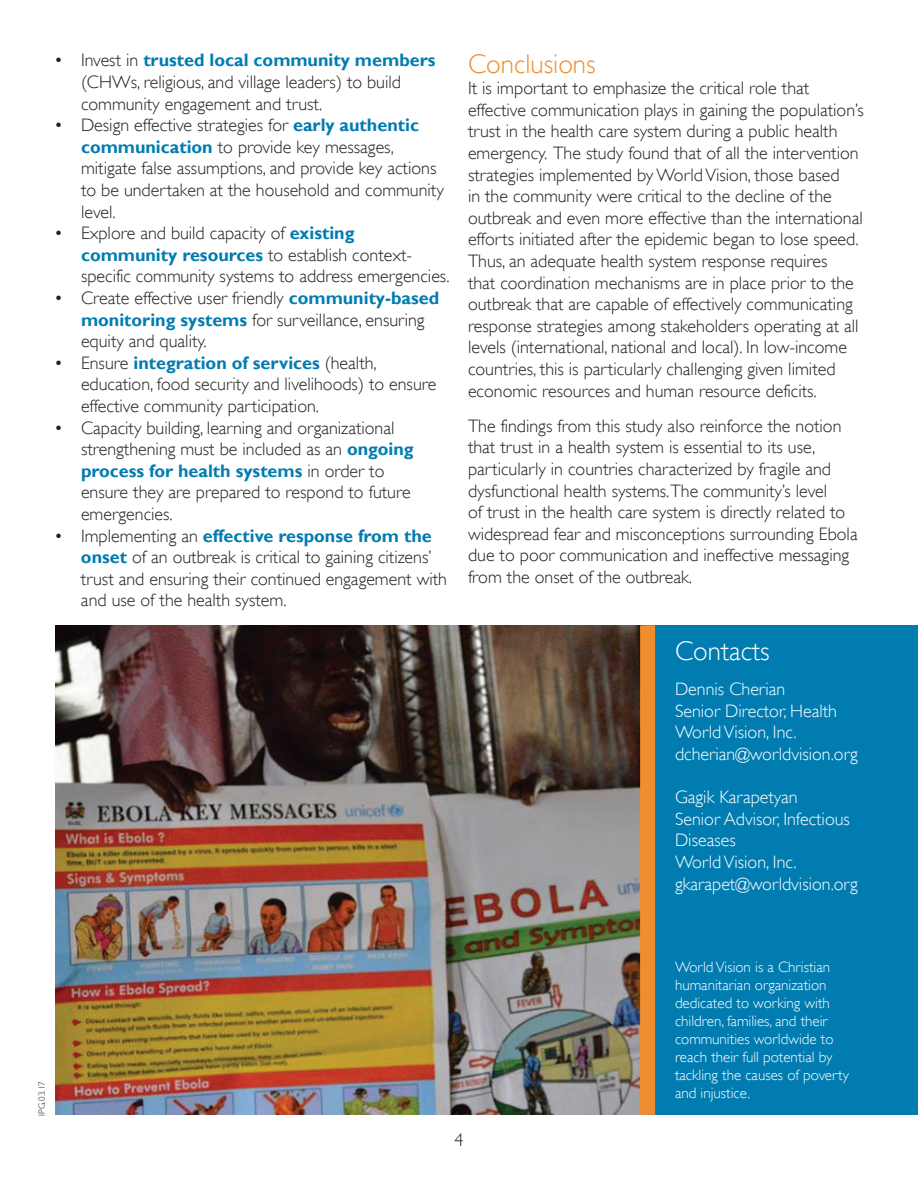
<style>
.page{position:relative;width:918px;height:1188px;background:#fff}
.page>*{position:absolute;margin:0;border:0;box-sizing:border-box;transform-origin:0 0}
.t1{font:300 27px "Gill Sans";color:#ef8d2f}
.t2{font:300 27px "Gill Sans";color:#fff}
.t3{font:300 18px/21.6px "Gill Sans";color:#231f20}
.t4{font:300 18px/21.6px "Gill Sans";color:#fff}
.t5{font:300 15px/18px "Gill Sans";color:#fff}
.t6{font:300 9px "Gill Sans";color:#231f20}
.s1{font-weight:700;color:#007cb1}
</style>
<div class="page">
<img style="left:56px;top:625px;width:584px;height:490px">
<div style="left:648px;top:625px;width:270px;height:490px;background:#007cb1"></div>
<div style="left:640px;top:625px;width:15px;height:490px;background:#ef8d2f"></div>
<p class="t3" style="left:81px;top:50px;width:356px;text-indent:-27px">• Invest in <span class="s1">trusted local community members </span>(CHWs, religious, and village leaders) to build community engagement and trust.</p>
<p class="t3" style="left:81px;top:114px;width:364px;text-indent:-27px">• Design effective strategies for <span class="s1">early authentic communication</span> to provide key messages, mitigate false assumptions, and provide key actions to be undertaken at the household and community level.</p>
<p class="t3" style="left:81px;top:222px;width:370px;text-indent:-27px">• Explore and build capacity of <span class="s1">existing community resources</span> to establish context&shy;specific community systems to address emergencies.</p>
<p class="t3" style="left:81px;top:287px;width:360px;text-indent:-27px">• Create effective user friendly <span class="s1">community-based monitoring systems</span> for surveillance, ensuring equity and quality.</p>
<p class="t3" style="left:81px;top:352px;width:357px;text-indent:-27px">• Ensure <span class="s1">integration of services</span> (health, education, food security and livelihoods) to ensure effective community participation.</p>
<p class="t3" style="left:81px;top:417px;width:334px;text-indent:-27px">• Capacity building, learning and organizational strengthening must be included as an <span class="s1">ongoing process for health systems</span> in order to ensure they are prepared to respond to future emergencies.</p>
<p class="t3" style="left:81px;top:525px;width:368px;text-indent:-27px">• Implementing an <span class="s1">effective response from the onset</span> of an outbreak is critical to gaining citizens’ trust and ensuring their continued engagement with and use of the health system.</p>
<h1 class="t1" style="left:468px;top:48px;width:129px">Conclusions</h1>
<p class="t3" style="left:468px;top:77px;width:397px">It is important to emphasize the critical role that effective communication plays in gaining the population’s trust in the health care system during a public health emergency. The study found that of all the intervention strategies implemented by World Vision, those based<br>in the community were critical to the decline of the outbreak and even more effective than the international efforts initiated after the epidemic began to lose speed.<br>Thus, an adequate health system response requires<br>that coordination mechanisms are in place prior to the outbreak that are capable of effectively communicating response strategies among stakeholders operating at all levels (international, national and local). In low-income countries, this is particularly challenging given limited economic resources and human resource deficits.</p>
<p class="t3" style="left:468px;top:415px;width:391px">The findings from this study also reinforce the notion that trust in a health system is essential to its use, particularly in countries characterized by fragile and dysfunctional health systems.The community’s level<br>of trust in the health care system is directly related to widespread fear and misconceptions surrounding Ebola due to poor communication and ineffective messaging from the onset of the outbreak.</p>
<h1 class="t2" style="left:675px;top:635px;width:96px">Contacts</h1>
<p class="t4" style="left:675px;top:678px;width:184px">Dennis Cherian<br>Senior Director, Health<br>World Vision, Inc. dcherian@worldvision.org</p>
<p class="t4" style="left:675px;top:786px;width:184px">Gagik Karapetyan<br>Senior Advisor, Infectious<br>Diseases<br>World Vision, Inc. gkarapet@worldvision.org</p>
<p class="t6" style="left:37px;top:1116px;width:36px;rotate:-90deg">IPG.03.17</p>
<p class="t3" style="left:454px;top:1130px;width:10px">4</p>
<p class="t5" style="left:675px;top:958px;width:176px">World Vision is a Christian humanitarian organization dedicated to working with children, families, and their communities worldwide to reach their full potential by tackling the causes of poverty and injustice.</p>
</div>
